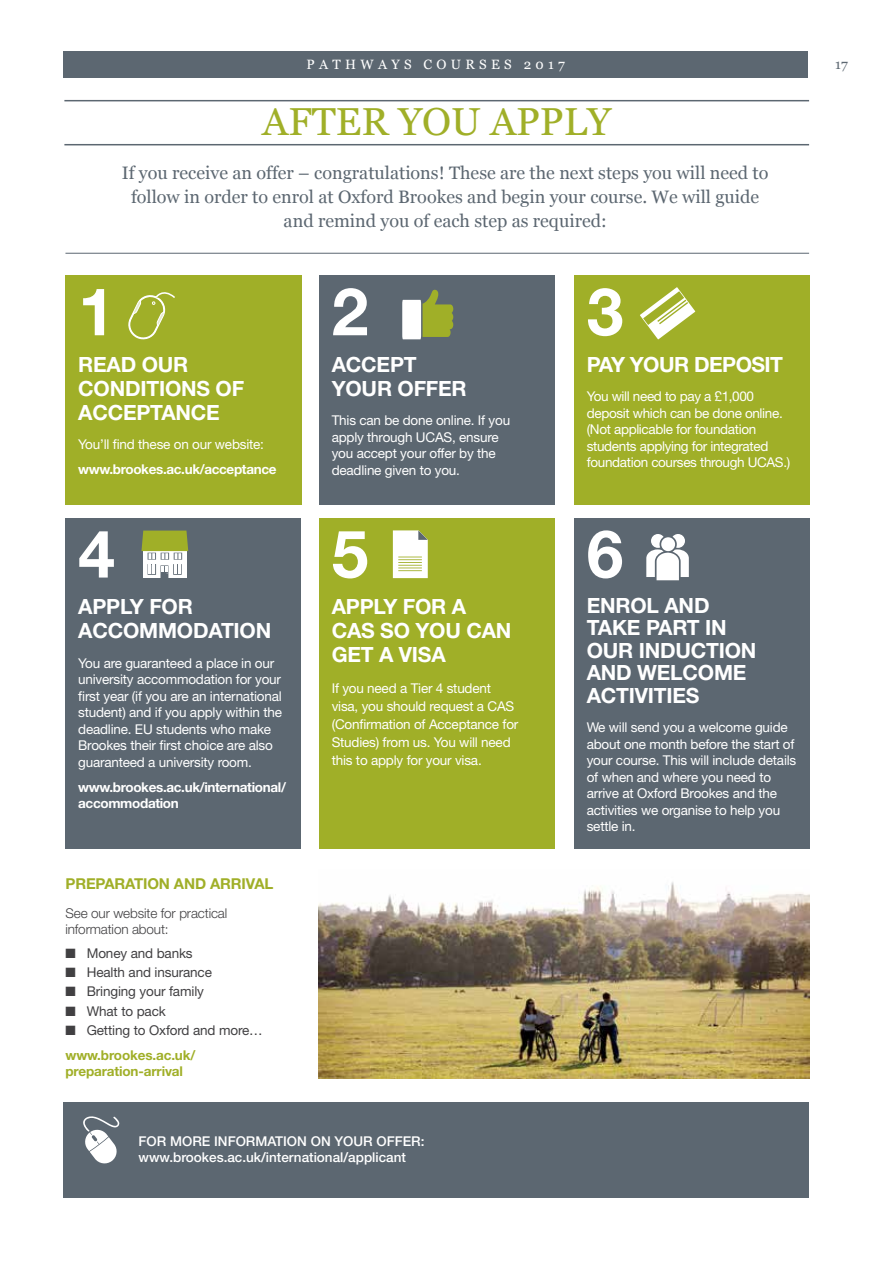
<style>
.page{position:relative;width:893px;height:1263px;background:#fff}
.page>*{position:absolute;margin:0;border:0;box-sizing:border-box;transform-origin:0 0}
.t1{font:700 66px "Helvetica Neue LT Std";color:#fff}
.t2{font:39px "Georgia";color:#a0af28}
.t3{font:700 21px/24px "Helvetica Neue LT Std";letter-spacing:-.01em;color:#fff}
.t4{font:18px/24px "Georgia";color:#5c6771;text-align:center}
.t5{font:700 15px "Helvetica Neue LT Std";letter-spacing:-.01em;color:#a0af28}
.t6{font:13.5px/16.5px "Helvetica Neue LT Std";letter-spacing:-.015em;color:#fff}
.t7{font:13.5px/25px "Helvetica Neue LT Std";letter-spacing:-.01em;color:#414042}
.t8{font:700 13.5px/16.5px "Helvetica Neue LT Std";letter-spacing:-.025em;color:#fff}
.t9{font:500 13.5px/16.5px "Helvetica Neue LT Std";color:#fff}
.t10{font:300 13.5px/16.5px "Helvetica Neue LT Std";letter-spacing:-.01em;color:#414042}
.t11{font:13.5px "Georgia";letter-spacing:.32em;color:#fff}
.t12{font:700 13.5px "Helvetica Neue LT Std";letter-spacing:-.01em;color:#a0af28}
.t13{font:13.5px "Georgia";color:#5c6771}
.s1{font-weight:700;color:#a0af28}
</style>
<div class="page">
<div style="left:64px;top:51px;width:744px;height:27px;background:#5c6771"></div>
<hr style="left:64px;top:100px;width:745px;height:1px;background:#5c6771">
<hr style="left:64px;top:144px;width:745px;height:1px;background:#5c6771">
<hr style="left:65px;top:253px;width:744px;height:1px;background:#5c6771">
<div style="left:63px;top:1102px;width:745px;height:96px;background:#5c6771"></div>
<svg style="left:83px;top:1116px;width:37px;height:48px"></svg>
<div style="left:574px;top:275px;width:235px;height:229px;background:#a0af28"></div>
<div style="left:319px;top:518px;width:235px;height:330px;background:#a0af28"></div>
<div style="left:65px;top:518px;width:236px;height:330px;background:#5c6771"></div>
<svg style="left:141px;top:530px;width:47px;height:48px;background:#bec691"></svg>
<div style="left:65px;top:275px;width:237px;height:229px;background:#a0af28"></div>
<svg style="left:128px;top:292px;width:47px;height:48px"></svg>
<div style="left:319px;top:275px;width:236px;height:229px;background:#5c6771"></div>
<svg style="left:402px;top:289px;width:51px;height:50px"></svg>
<div style="left:574px;top:518px;width:235px;height:330px;background:#5c6771"></div>
<svg style="left:646px;top:534px;width:43px;height:46px"></svg>
<svg style="left:640px;top:287px;width:55px;height:52px"></svg>
<svg style="left:393px;top:530px;width:35px;height:48px;background:#eff1e2"></svg>
<img style="left:319px;top:882px;width:490px;height:196px">
<p class="t11" style="left:307px;top:56px;width:260px">PATHWAYS COURSES 2017</p>
<p class="t13" style="left:835px;top:56px;width:14px">17</p>
<h2 class="t2" style="left:262px;top:98px;width:351px">AFTER YOU APPLY</h2>
<h3 class="t4" style="left:122px;top:162px;width:648px">If you receive an offer – congratulations! These are the next steps you will need to follow in order to enrol at Oxford Brookes and begin your course. We will guide and remind you of each step as required:</h3>
<h1 class="t1" style="left:78px;top:271px;width:38px">1</h1>
<h3 class="t3" style="left:78px;top:352px;width:167px">READ OUR<br>CONDITIONS OF<br>ACCEPTANCE</h3>
<p class="t6" style="left:78px;top:436px;width:187px">You’ll find these on our website:</p>
<p class="t8" style="left:78px;top:461px;width:200px">www.brookes.ac.uk/acceptance</p>
<h1 class="t1" style="left:78px;top:513px;width:38px">4</h1>
<h3 class="t3" style="left:78px;top:594px;width:195px">APPLY FOR<br>ACCOMMODATION</h3>
<p class="t6" style="left:78px;top:654px;width:205px">You are guaranteed a place in our university accommodation for your first year (if you are an international student) and if you apply within the deadline. EU students who make Brookes their first choice are also guaranteed a university room.</p>
<p class="t8" style="left:78px;top:778px;width:209px">www.brookes.ac.uk/international/ accommodation</p>
<p class="t5" style="left:65px;top:874px;width:209px">PREPARATION AND ARRIVAL</p>
<p class="t10" style="left:65px;top:905px;width:163px">See our website for practical information about:</p>
<p class="t7" style="left:65px;top:940px;width:129px">■ Money and banks</p>
<p class="t7" style="left:65px;top:960px;width:148px">■ Health and insurance</p>
<p class="t7" style="left:65px;top:979px;width:140px">■ Bringing your family</p>
<p class="t7" style="left:65px;top:998px;width:102px">■ What to pack</p>
<p class="t7" style="left:65px;top:1017px;width:199px">■ Getting to Oxford and more… <span class="s1">www.brookes.ac.uk/</span></p>
<p class="t12" style="left:65px;top:1063px;width:119px">preparation-arrival</p>
<h1 class="t1" style="left:332px;top:271px;width:38px">2</h1>
<h3 class="t3" style="left:332px;top:352px;width:137px">ACCEPT<br>YOUR OFFER</h3>
<p class="t6" style="left:332px;top:412px;width:180px">This can be done online. If you apply through UCAS, ensure you accept your offer by the deadline given to you.</p>
<h1 class="t1" style="left:332px;top:513px;width:38px">5</h1>
<h3 class="t3" style="left:332px;top:594px;width:181px">APPLY FOR A<br>CAS SO YOU CAN<br>GET A VISA</h3>
<p class="t6" style="left:332px;top:679px;width:188px;line-height:18px">If you need a Tier 4 student visa, you should request a CAS (Confirmation of Acceptance for<br>Studies) from us. You will need this to apply for your visa.</p>
<p class="t9" style="left:139px;top:1132px;width:287px">FOR MORE INFORMATION ON YOUR OFFER: www.brookes.ac.uk/international/applicant</p>
<h1 class="t1" style="left:587px;top:271px;width:38px">3</h1>
<h3 class="t3" style="left:587px;top:352px;width:198px">PAY YOUR DEPOSIT</h3>
<p class="t6" style="left:587px;top:388px;width:205px">You will need to pay a £1,000 deposit which can be done online. (Not applicable for foundation students applying for integrated foundation courses through UCAS.)</p>
<h1 class="t1" style="left:587px;top:513px;width:38px">6</h1>
<h3 class="t3" style="left:587px;top:594px;width:171px;line-height:22.5px">ENROL AND<br>TAKE PART IN<br>OUR INDUCTION<br>AND WELCOME<br>ACTIVITIES</h3>
<p class="t6" style="left:587px;top:719px;width:211px">We will send you a welcome guide about one month before the start of your course. This will include details of when and where you need to arrive at Oxford Brookes and the activities we organise to help you settle in.</p>
</div>
